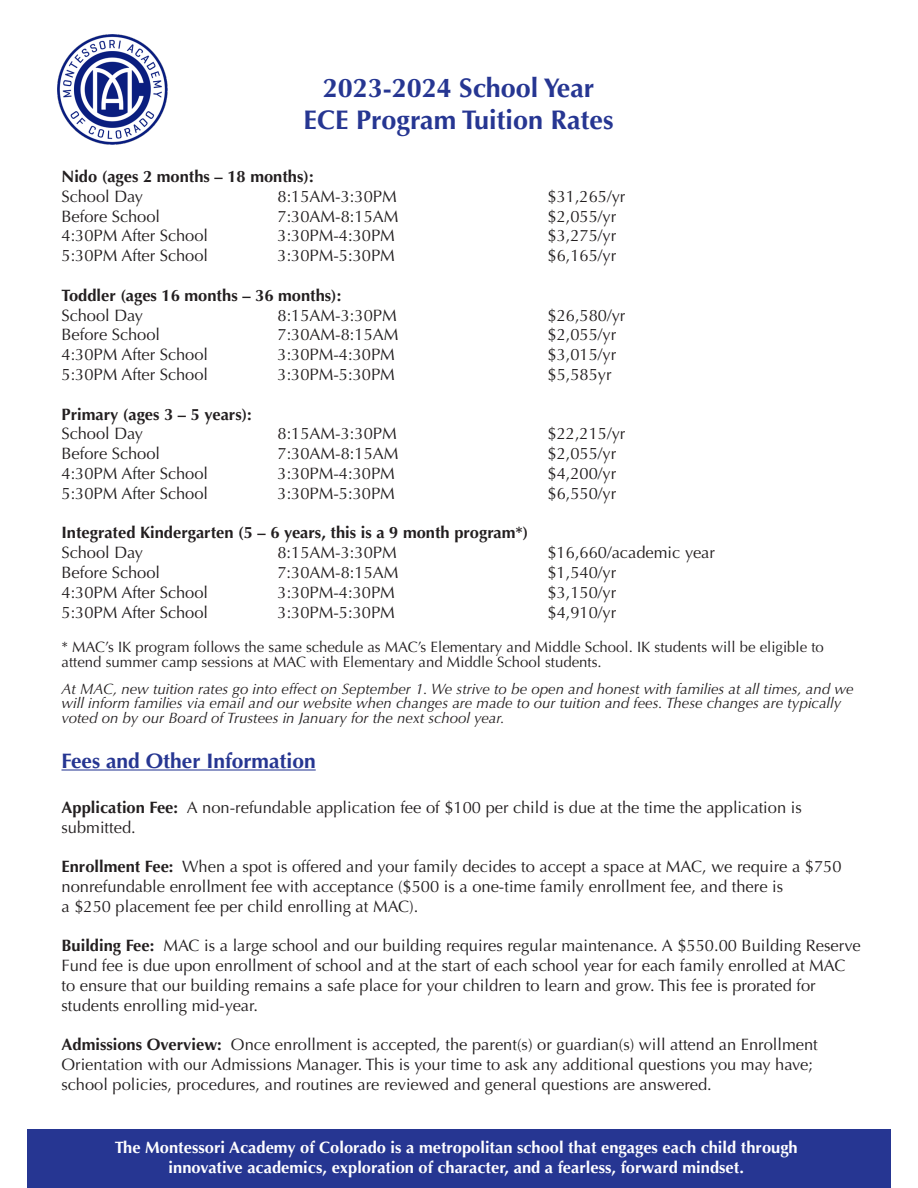
<style>
.page{position:relative;width:918px;height:1188px;background:#fff}
.page>*{position:absolute;margin:0;border:0;box-sizing:border-box;transform-origin:0 0}
.t1{font:700 27px "Optima";color:#263692}
.t2{font:700 21px "Optima";color:#263692}
.t3{font:16.5px/19.8px "Optima";color:#231f20}
.t4{font:700 16.5px "Optima";color:#fff}
.t5{font:700 16.5px "Optima";color:#231f20}
.t6{font:italic 15px/13.5px "Optima";color:#231f20}
.t7{font:15px/15px "Optima";color:#231f20}
.s1{font-weight:700}
</style>
<div class="page">
<img style="left:58px;top:35px;width:110px;height:110px">
<div style="left:28px;top:1129px;width:863px;height:59px;background:#263692"></div>
<hr style="left:62px;top:769px;width:254px;height:2px;background:#263692">
<p class="t1" style="left:323px;top:72px;width:273px">2023-2024 School Year</p>
<p class="t1" style="left:304px;top:104px;width:312px">ECE Program Tuition Rates</p>
<p class="t5" style="left:62px;top:167px;width:254px">Nido (ages 2 months – 18 months):</p>
<p class="t3" style="left:62px;top:187px;width:83px">School Day</p>
<p class="t3" style="left:278px;top:187px;width:121px">8:15AM-3:30PM</p>
<p class="t3" style="left:548px;top:187px;width:79px">$31,265/yr</p>
<p class="t3" style="left:62px;top:206px;width:100px">Before School</p>
<p class="t3" style="left:278px;top:206px;width:123px">7:30AM-8:15AM</p>
<p class="t3" style="left:548px;top:206px;width:70px">$2,055/yr</p>
<p class="t3" style="left:62px;top:226px;width:148px">4:30PM After School</p>
<p class="t3" style="left:278px;top:226px;width:119px">3:30PM-4:30PM</p>
<p class="t3" style="left:548px;top:226px;width:70px">$3,275/yr</p>
<p class="t3" style="left:62px;top:246px;width:148px">5:30PM After School</p>
<p class="t3" style="left:278px;top:246px;width:119px">3:30PM-5:30PM</p>
<p class="t3" style="left:548px;top:246px;width:70px">$6,165/yr</p>
<p class="t5" style="left:62px;top:286px;width:281px">Toddler (ages 16 months – 36 months):</p>
<p class="t3" style="left:62px;top:305px;width:83px">School Day</p>
<p class="t3" style="left:278px;top:305px;width:121px">8:15AM-3:30PM</p>
<p class="t3" style="left:548px;top:305px;width:79px">$26,580/yr</p>
<p class="t3" style="left:62px;top:325px;width:100px">Before School</p>
<p class="t3" style="left:278px;top:325px;width:123px">7:30AM-8:15AM</p>
<p class="t3" style="left:548px;top:325px;width:70px">$2,055/yr</p>
<p class="t3" style="left:62px;top:345px;width:148px">4:30PM After School</p>
<p class="t3" style="left:278px;top:345px;width:119px">3:30PM-4:30PM</p>
<p class="t3" style="left:548px;top:345px;width:70px">$3,015/yr</p>
<p class="t3" style="left:62px;top:365px;width:148px">5:30PM After School</p>
<p class="t3" style="left:278px;top:365px;width:119px">3:30PM-5:30PM</p>
<p class="t3" style="left:548px;top:365px;width:66px">$5,585yr</p>
<p class="t5" style="left:62px;top:404px;width:192px">Primary (ages 3 – 5 years):</p>
<p class="t3" style="left:62px;top:424px;width:83px">School Day</p>
<p class="t3" style="left:278px;top:424px;width:121px">8:15AM-3:30PM</p>
<p class="t3" style="left:548px;top:424px;width:79px">$22,215/yr</p>
<p class="t3" style="left:62px;top:444px;width:100px">Before School</p>
<p class="t3" style="left:278px;top:444px;width:123px">7:30AM-8:15AM</p>
<p class="t3" style="left:548px;top:444px;width:70px">$2,055/yr</p>
<p class="t3" style="left:62px;top:464px;width:148px">4:30PM After School</p>
<p class="t3" style="left:278px;top:464px;width:119px">3:30PM-4:30PM</p>
<p class="t3" style="left:548px;top:464px;width:70px">$4,200/yr</p>
<p class="t3" style="left:62px;top:484px;width:148px">5:30PM After School</p>
<p class="t3" style="left:278px;top:484px;width:119px">3:30PM-5:30PM</p>
<p class="t3" style="left:548px;top:484px;width:70px">$6,550/yr</p>
<p class="t5" style="left:62px;top:523px;width:468px">Integrated Kindergarten (5 – 6 years, this is a 9 month program*)</p>
<p class="t3" style="left:62px;top:543px;width:83px">School Day</p>
<p class="t3" style="left:277px;top:543px;width:121px">8:15AM-3:30PM</p>
<p class="t3" style="left:547px;top:543px;width:169px">$16,660/academic year</p>
<p class="t3" style="left:62px;top:563px;width:100px">Before School</p>
<p class="t3" style="left:277px;top:563px;width:123px">7:30AM-8:15AM</p>
<p class="t3" style="left:547px;top:563px;width:70px">$1,540/yr</p>
<p class="t3" style="left:62px;top:583px;width:148px">4:30PM After School</p>
<p class="t3" style="left:278px;top:583px;width:119px">3:30PM-4:30PM</p>
<p class="t3" style="left:548px;top:583px;width:70px">$3,150/yr</p>
<p class="t3" style="left:62px;top:602px;width:148px">5:30PM After School</p>
<p class="t3" style="left:278px;top:602px;width:119px">3:30PM-5:30PM</p>
<p class="t3" style="left:548px;top:602px;width:70px">$4,910/yr</p>
<p class="t7" style="left:62px;top:640px;width:764px">* MAC’s IK program follows the same schedule as MAC’s Elementary and Middle School. IK students will be eligible to attend summer camp sessions at MAC with Elementary and Middle School students.</p>
<p class="t6" style="left:62px;top:683px;width:794px">At MAC, new tuition rates go into effect on September 1. We strive to be open and honest with families at all times, and we will inform families via email and our website when changes are made to our tuition and fees. These changes are typically</p>
<p class="t6" style="left:62px;top:711px;width:445px">voted on by our Board of Trustees in January for the next school year.</p>
<p class="t2" style="left:62px;top:749px;width:256px">Fees and Other Information</p>
<p class="t3" style="left:62px;top:798px;width:742px"><span class="s1">Application Fee:</span> A non-refundable application fee of $100 per child is due at the time the application is</p>
<p class="t3" style="left:62px;top:817px;width:76px">submitted.</p>
<p class="t3" style="left:62px;top:857px;width:782px"><span class="s1">Enrollment Fee:</span> When a spot is offered and your family decides to accept a space at MAC, we require a $750 nonrefundable enrollment fee with acceptance ($500 is a one-time family enrollment fee, and there is</p>
<p class="t3" style="left:62px;top:897px;width:358px">a $250 placement fee per child enrolling at MAC).</p>
<p class="t3" style="left:62px;top:936px;width:801px"><span class="s1">Building Fee:</span> MAC is a large school and our building requires regular maintenance. A $550.00 Building Reserve</p>
<p class="t3" style="left:62px;top:956px;width:785px">Fund fee is due upon enrollment of school and at the start of each school year for each family enrolled at MAC to ensure that our building remains a safe place for your children to learn and grow. This fee is prorated for</p>
<p class="t3" style="left:62px;top:996px;width:198px">students enrolling mid-year.</p>
<p class="t3" style="left:62px;top:1035px;width:758px"><span class="s1">Admissions Overview:</span> Once enrollment is accepted, the parent(s) or guardian(s) will attend an Enrollment</p>
<p class="t3" style="left:62px;top:1055px;width:753px">Orientation with our Admissions Manager. This is your time to ask any additional questions you may have; school policies, procedures, and routines are reviewed and general questions are answered.</p>
<p class="t4" style="left:115px;top:1138px;width:684px">The Montessori Academy of Colorado is a metropolitan school that engages each child through</p>
<p class="t4" style="left:169px;top:1158px;width:577px">innovative academics, exploration of character, and a fearless, forward mindset.</p>
</div>
